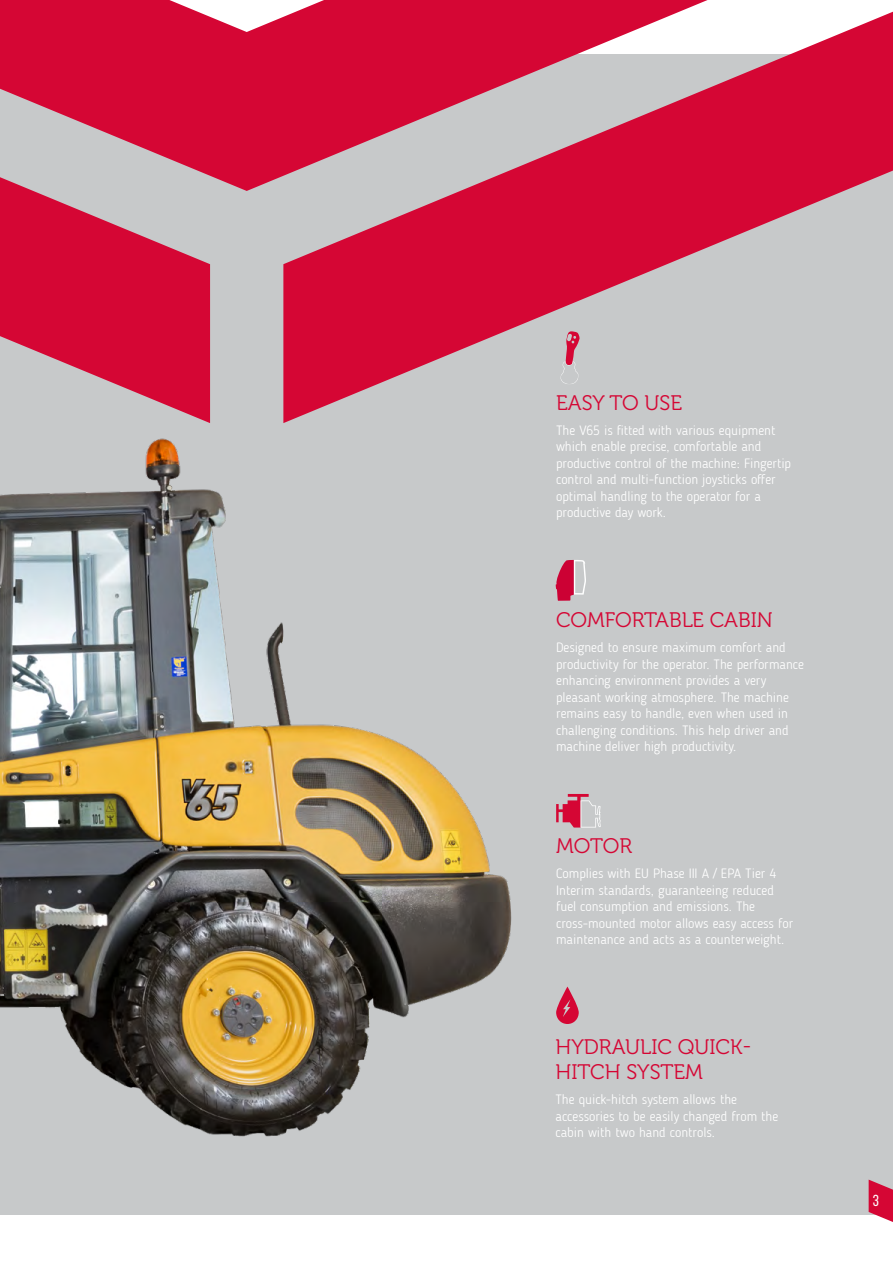
<style>
.page{position:relative;width:893px;height:1263px;background:#fff}
.page>*{position:absolute;margin:0;border:0;box-sizing:border-box;transform-origin:0 0}
.t1{font:21px/25.2px "Museo 300";color:#d50634}
.t2{font:15.9px "Bebas Neue";color:#fff}
.t3{font:300 13.5px/16.5px "Blogger Sans";color:#fff}
</style>
<div class="page">
<div style="left:0;top:54px;width:893px;height:1160px;background:#c7c9ca"></div>
<svg style="left:283px;top:12px;width:610px;height:316px;fill:#d50634"></svg>
<svg style="left:0;top:0;width:708px;height:191px;fill:#d50634"></svg>
<svg style="left:0;top:177px;width:210px;height:151px;fill:#d50634"></svg>
<svg style="left:869px;top:1179px;width:24px;height:43px"></svg>
<svg style="left:556px;top:794px;width:45px;height:33px"></svg>
<img style="left:0;top:328px;width:513px;height:809px">
<svg style="left:560px;top:331px;width:20px;height:53px"></svg>
<svg style="left:556px;top:560px;width:30px;height:41px"></svg>
<svg style="left:556px;top:986px;width:23px;height:38px"></svg>
<h1 class="t1" style="left:556px;top:390px;width:127px">EASY TO USE</h1>
<p class="t3" style="left:556px;top:422px;width:236px">The V65 is fitted with various equipment which enable precise, comfortable and productive control of the machine: Fingertip control and multi-function joysticks offer optimal handling to the operator for a productive day work.</p>
<h1 class="t1" style="left:556px;top:608px;width:218px">COMFORTABLE CABIN</h1>
<p class="t3" style="left:556px;top:639px;width:249px">Designed to ensure maximum comfort and productivity for the operator. The performance enhancing environment provides a very pleasant working atmosphere. The machine remains easy to handle, even when used in challenging conditions. This help driver and machine deliver high productivity.</p>
<h1 class="t1" style="left:556px;top:834px;width:77px">MOTOR</h1>
<p class="t3" style="left:556px;top:865px;width:239px">Complies with EU Phase III A / EPA Tier 4<br>Interim standards, guaranteeing reduced fuel consumption and emissions. The cross-mounted motor allows easy access for maintenance and acts as a counterweight.</p>
<h1 class="t1" style="left:555px;top:1034px;width:198px">HYDRAULIC QUICK-<br>HITCH SYSTEM</h1>
<p class="t3" style="left:555px;top:1091px;width:224px">The quick-hitch system allows the accessories to be easily changed from the cabin with two hand controls.</p>
<p class="t2" style="left:873px;top:1192px;width:8px">3</p>
</div>
